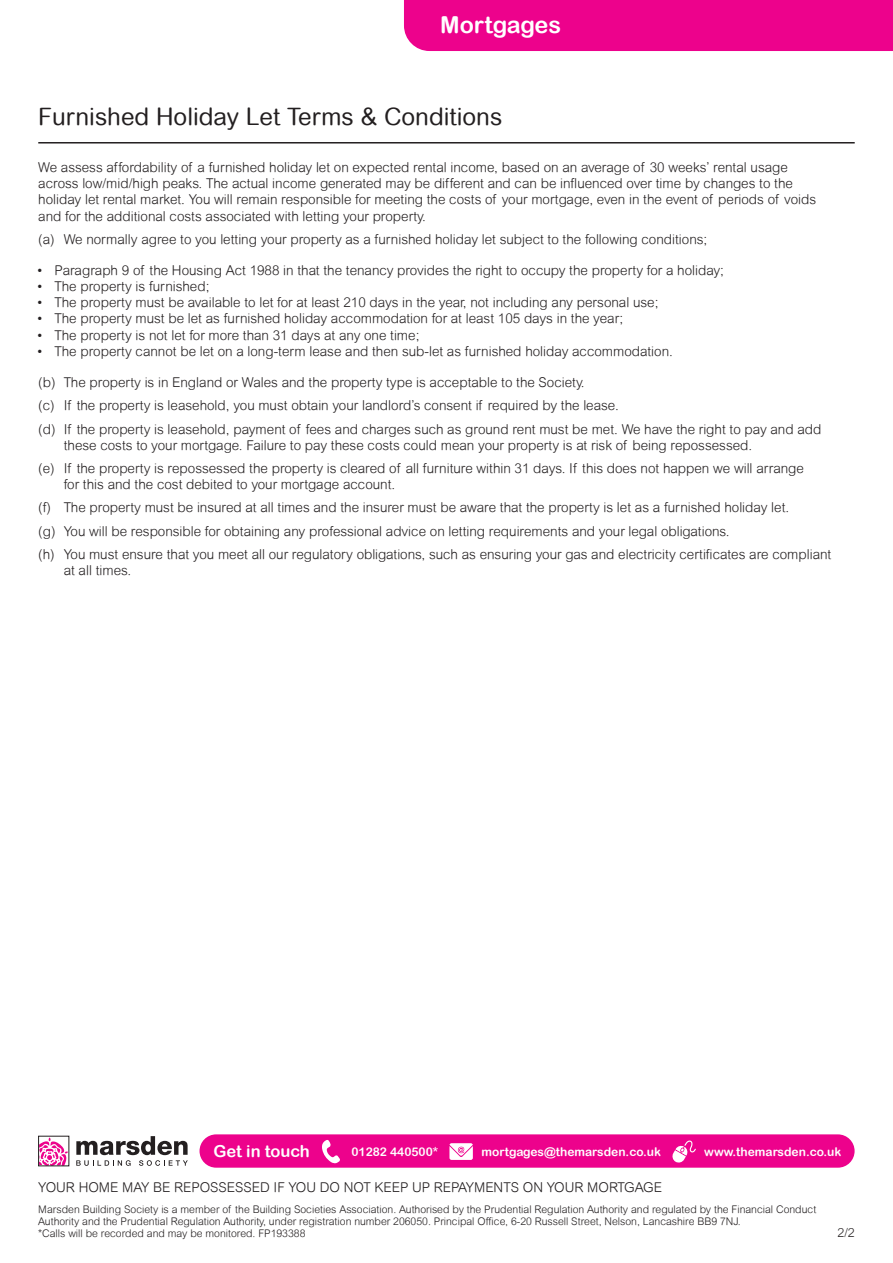
<style>
.page{position:relative;width:893px;height:1263px;background:#fff}
.page>*{position:absolute;margin:0;border:0;box-sizing:border-box;transform-origin:0 0}
.t1{font:24px "Arial Rounded MT";color:#231f20}
.t2{font:23.4px "Arial Rounded MT Bold";color:#fff}
.t3{font:16.5px "Arial Rounded MT Bold";color:#fff}
.t4{font:300 13.5px/16.2px "Arial Rounded MT";color:#231f20}
.t5{font:300 12.45px "Arial Rounded MT";color:#231f20}
.t6{font:12px "Arial Rounded MT Bold";color:#fff}
.t7{font:300 10.5px/12px "Arial Rounded MT";color:#231f20}
</style>
<div class="page">
<hr style="left:38px;top:142px;width:817px;height:2px;background:#231f20">
<div style="left:404px;top:0;width:489px;height:51px;background:#ed028c"></div>
<div style="left:200px;top:1134px;width:655px;height:34px;background:#ed028c;border-radius:17px"></div>
<svg style="left:40px;top:1138px;width:27px;height:26px"></svg>
<svg style="left:76px;top:1136px;width:112px;height:30px"></svg>
<svg style="left:449px;top:1143px;width:24px;height:17px"></svg>
<svg style="left:322px;top:1140px;width:18px;height:23px"></svg>
<svg style="left:672px;top:1140px;width:24px;height:22px"></svg>
<p class="t2" style="left:440px;top:11px;width:122px">Mortgages</p>
<p class="t1" style="left:38px;top:102px;width:466px">Furnished Holiday Let Terms &amp; Conditions</p>
<p class="t4" style="left:38px;top:159px;width:779px">We assess affordability of a furnished holiday let on expected rental income, based on an average of 30 weeks’ rental usage across low/mid/high peaks. The actual income generated may be different and can be influenced over time by changes to the holiday let rental market. You will remain responsible for meeting the costs of your mortgage, even in the event of periods of voids and for the additional costs associated with letting your property.</p>
<p class="t4" style="left:38px;top:231px;width:18px">(a)</p>
<p class="t4" style="left:64px;top:231px;width:645px">We normally agree to you letting your property as a furnished holiday let subject to the following conditions;</p>
<p class="t4" style="left:38px;top:262px;width:688px">• Paragraph 9 of the Housing Act 1988 in that the tenancy provides the right to occupy the property for a holiday;</p>
<p class="t4" style="left:38px;top:278px;width:173px">• The property is furnished;</p>
<p class="t4" style="left:38px;top:294px;width:622px">• The property must be available to let for at least 210 days in the year, not including any personal use;</p>
<p class="t4" style="left:38px;top:310px;width:587px">• The property must be let as furnished holiday accommodation for at least 105 days in the year;</p>
<p class="t4" style="left:38px;top:327px;width:383px">• The property is not let for more than 31 days at any one time;</p>
<p class="t4" style="left:38px;top:343px;width:637px">• The property cannot be let on a long-term lease and then sub-let as furnished holiday accommodation.</p>
<p class="t4" style="left:38px;top:374px;width:19px">(b)</p>
<p class="t4" style="left:38px;top:397px;width:18px">(c)</p>
<p class="t4" style="left:64px;top:374px;width:522px">The property is in England or Wales and the property type is acceptable to the Society.</p>
<p class="t4" style="left:64px;top:397px;width:556px">If the property is leasehold, you must obtain your landlord’s consent if required by the lease.</p>
<p class="t4" style="left:38px;top:421px;width:19px">(d)</p>
<p class="t4" style="left:64px;top:421px;width:759px">If the property is leasehold, payment of fees and charges such as ground rent must be met. We have the right to pay and add these costs to your mortgage. Failure to pay these costs could mean your property is at risk of being repossessed.</p>
<p class="t4" style="left:38px;top:460px;width:18px">(e)</p>
<p class="t4" style="left:64px;top:460px;width:742px">If the property is repossessed the property is cleared of all furniture within 31 days. If this does not happen we will arrange for this and the cost debited to your mortgage account.</p>
<p class="t4" style="left:38px;top:499px;width:14px">(f)</p>
<p class="t4" style="left:64px;top:499px;width:727px">The property must be insured at all times and the insurer must be aware that the property is let as a furnished holiday let.</p>
<p class="t4" style="left:38px;top:523px;width:19px">(g)</p>
<p class="t4" style="left:38px;top:546px;width:18px">(h)</p>
<p class="t4" style="left:64px;top:523px;width:667px">You will be responsible for obtaining any professional advice on letting requirements and your legal obligations.</p>
<p class="t4" style="left:64px;top:546px;width:769px">You must ensure that you meet all our regulatory obligations, such as ensuring your gas and electricity certificates are compliant at all times.</p>
<p class="t3" style="left:213px;top:1141px;width:98px">Get in touch</p>
<p class="t6" style="left:351px;top:1144px;width:88px">01282 440500*</p>
<p class="t6" style="left:482px;top:1144px;width:181px">mortgages@themarsden.co.uk</p>
<p class="t6" style="left:690px;top:1143px;width:139px">www.themarsden.co.uk</p>
<p class="t6" style="left:704px;top:1144px;width:139px">www.themarsden.co.uk</p>
<p class="t4" style="left:38px;top:1179px;width:625px">YOUR HOME MAY BE REPOSSESSED IF YOU DO NOT KEEP UP REPAYMENTS ON YOUR MORTGAGE</p>
<p class="t7" style="left:38px;top:1204px;width:779px">Marsden Building Society is a member of the Building Societies Association. Authorised by the Prudential Regulation Authority and regulated by the Financial Conduct<br>Authority and the Prudential Regulation Authority, under registration number 206050. Principal Office, 6-20 Russell Street, Nelson, Lancashire BB9 7NJ.</p>
<p class="t7" style="left:38px;top:1228px;width:269px">*Calls will be recorded and may be monitored. FP193388</p>
<p class="t5" style="left:837px;top:1226px;width:19px">2/2</p>
</div>
